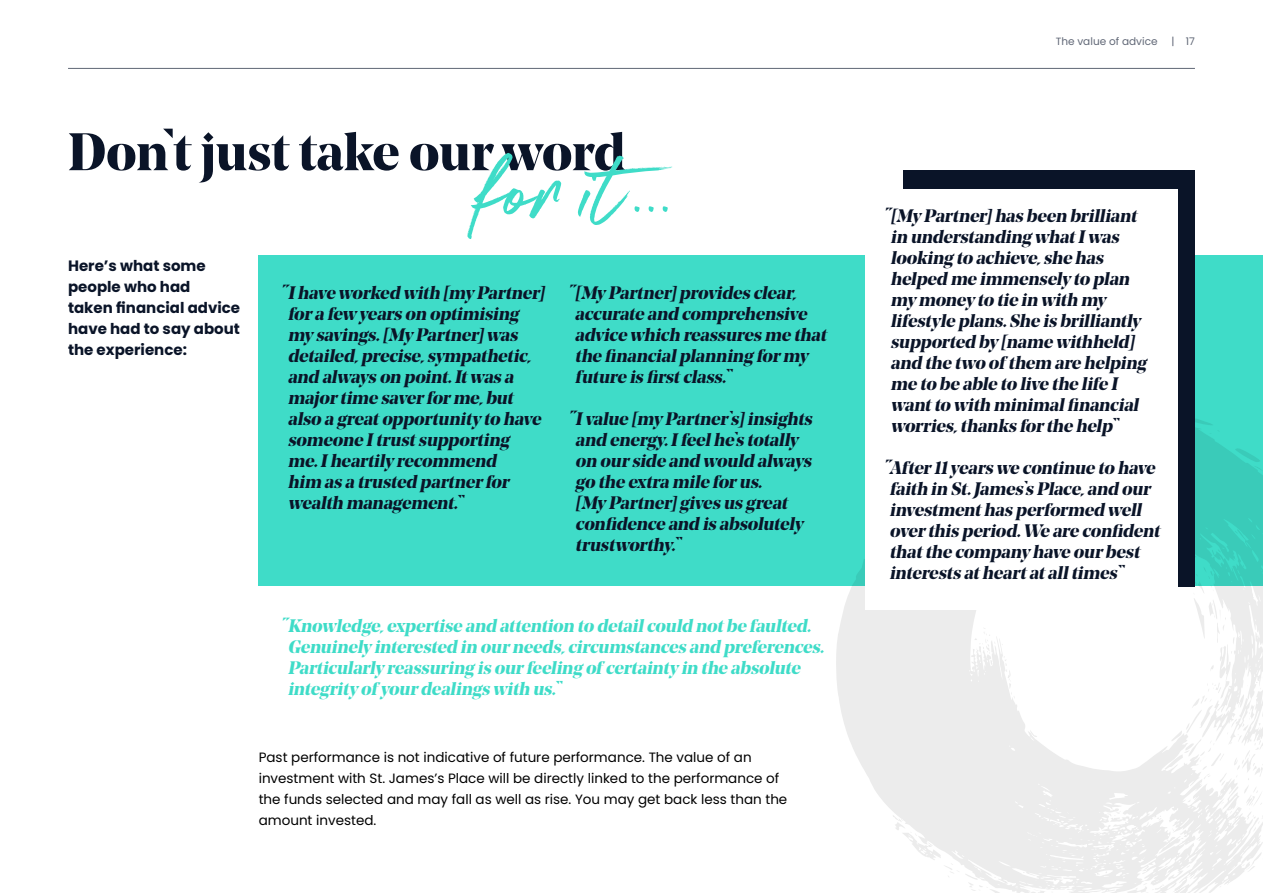
<style>
.page{position:relative;width:1263px;height:893px;background:#fff}
.page>*{position:absolute;margin:0;border:0;box-sizing:border-box;transform-origin:0 0}
.t1{font:105px "South Coast";color:#3fdcc8}
.t2{font:700 52.5px "Noe Display SJP";color:#0a1428}
.t3{font:italic 700 18px/21px "Noe Display SJP";letter-spacing:-.03em;color:#0a1428}
.t4{font:italic 700 18px/21px "Noe Display SJP";letter-spacing:-.025em;color:#3fdcc8}
.t5{font:700 15px/21px "Poppins";color:#0a1428}
.t6{font:13.5px/21px "Poppins";color:#000}
.t7{font:10.5px "Poppins";color:#606776}
</style>
<div class="page">
<hr style="left:68px;top:68px;width:1127px;height:1px;background:#606776">
<div style="left:259px;top:255px;width:1004px;height:330px;background:#3fdcc8"></div>
<svg style="left:834px;top:419px;width:429px;height:474px;fill:#ececec"></svg>
<div style="left:903px;top:170px;width:292px;height:417px;background:#0a1428"></div>
<div style="left:865px;top:189px;width:313px;height:420px;background:#fff"></div>
<h2 class="t2" style="left:68px;top:117px;width:559px">Don’t just take our word</h2>
<h1 class="t1" style="left:480px;top:137px;width:208px">for it...</h1>
<p class="t5" style="left:68px;top:255px;width:174px">Here’s what some people who had<br>taken financial advice have had to say about the experience:</p>
<p class="t3" style="left:288px;top:281px;width:259px;text-indent:-7px">“Ihave worked with [my Partner] fora few years on optimising my savings.[My Partner] was detailed,precise,sympathetic, and always on point.Itwas a majortime saverforme,but also a greatopportunity to have someone Itrustsupporting me.Iheartily recommend<br>him as a trusted partnerfor wealth management.”</p>
<p class="t3" style="left:575px;top:281px;width:257px;text-indent:-7px">“[My Partner] provides clear, accurate and comprehensive advice which reassures me that the financialplanning formy future is firstclass.”</p>
<p class="t3" style="left:575px;top:407px;width:242px;text-indent:-7px">“Ivalue [my Partner’s] insights and energy.Ifeelhe’s totally on ourside and would always go the extra mile forus.<br>[My Partner] gives us great confidence and is absolutely trustworthy.”</p>
<p class="t4" style="left:288px;top:614px;width:542px;text-indent:-7px">“Knowledge,expertise and attention to detailcould notbe faulted.<br>Genuinely interested in ourneeds,circumstances and preferences.<br>Particularly reassuring is ourfeeling of certainty in the absolute integrity of yourdealings with us.”</p>
<p class="t6" style="left:259px;top:747px;width:530px">Past performance is not indicative of future performance. The value of an investment with St. James’s Place will be directly linked to the performance of the funds selected and may fall as well as rise. You may get back less than the amount invested.</p>
<p class="t7" style="left:1056px;top:35px;width:103px">The value of advice</p>
<p class="t7" style="left:1171px;top:35px;width:25px">| 17</p>
<p class="t3" style="left:890px;top:204px;width:261px;text-indent:-7px">“[My Partner] has been brilliant in understanding whatIwas looking to achieve,she has helped me immensely to plan my money to tie in with my lifestyle plans.She is brilliantly supported by [name withheld] and the two of them are helping me to be able to live the life I wantto with minimalfinancial worries,thanks forthe help”</p>
<p class="t3" style="left:889px;top:456px;width:276px;text-indent:-6px">“After11years we continue to have faith in St.James’s Place,and our investmenthas performed well overthis period.We are confident thatthe company have ourbest interests atheartatalltimes”</p>
</div>
